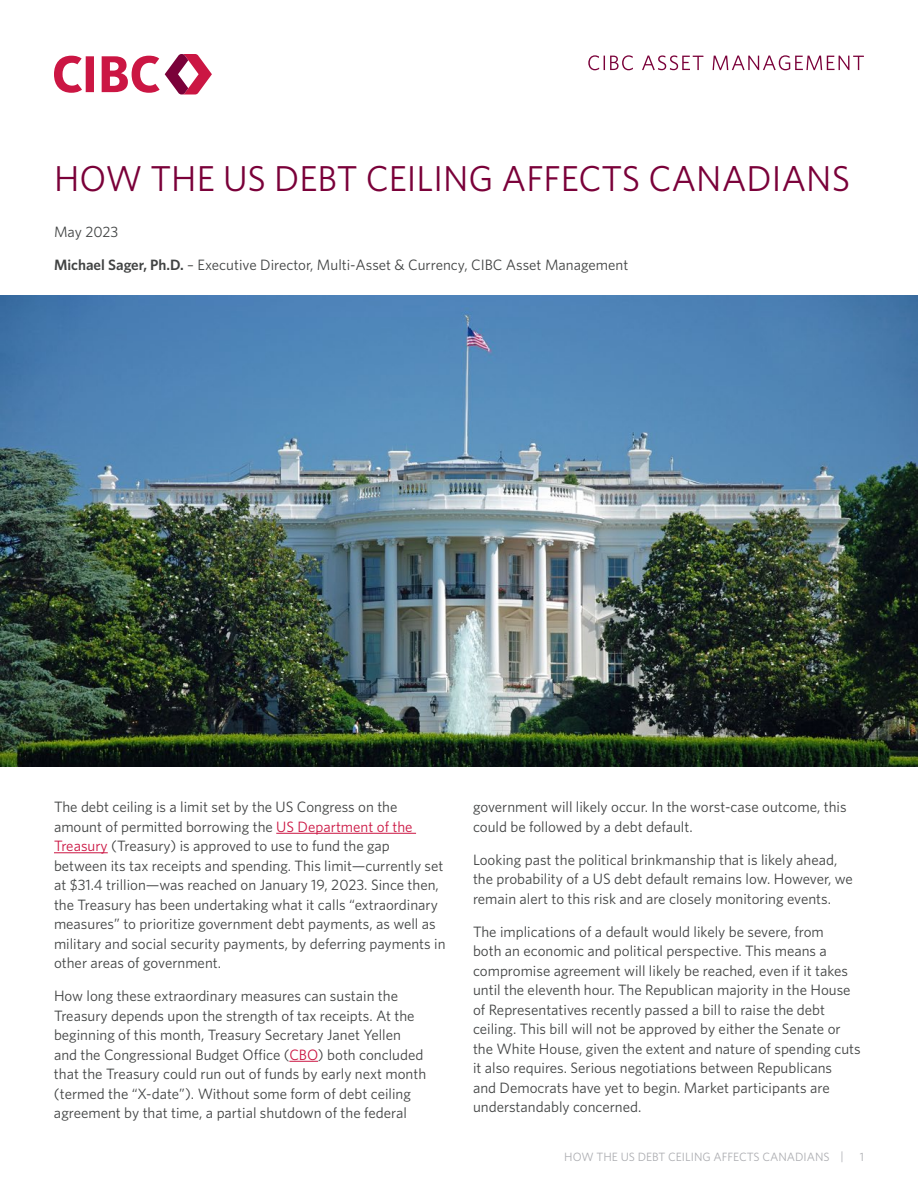
<style>
.page{position:relative;width:918px;height:1188px;background:#fff}
.page>*{position:absolute;margin:0;border:0;box-sizing:border-box;transform-origin:0 0}
.Header_H1{font:36px "Whitney";color:#7a0139}
.Body_P{font:15px/19.5px "Whitney";color:#414343}
.t1{font:12px "Whitney";color:#adaeb2}
.s1{font-weight:600}
.s2{color:#cb1643}
</style>
<div class="page">
<svg style="left:54px;top:54px;width:158px;height:40px"></svg>
<svg style="left:588px;top:55px;width:45px;height:15px"></svg>
<svg style="left:642px;top:55px;width:62px;height:15px"></svg>
<svg style="left:713px;top:55px;width:151px;height:15px"></svg>
<img style="left:0;top:296px;width:918px;height:470px">
<hr style="left:276px;top:833px;width:140px;height:1px;background:#cb1643">
<hr style="left:54px;top:852px;width:54px;height:1px;background:#cb1643">
<svg style="left:289px;top:1061px;width:29px;height:1px"></svg>
<h1 class="Header_H1" style="left:54px;top:154px;width:798px">HOW THE US DEBT CEILING AFFECTS CANADIANS</h1>
<p class="Body_P" style="left:54px;top:222px;width:66px">May 2023</p>
<p class="Body_P" style="left:54px;top:255px;width:576px"><span class="s1">Michael Sager, Ph.D.</span> – Executive Director, Multi-Asset &amp; Currency, CIBC Asset Management</p>
<p class="Body_P" style="left:54px;top:797px;width:393px">The debt ceiling is a limit set by the US Congress on the amount of permitted borrowing the <span class="s2">US Department of the Treasury</span> (Treasury) is approved to use to fund the gap between its tax receipts and spending. This limit—currently set at $31.4 trillion—was reached on January 19, 2023. Since then, the Treasury has been undertaking what it calls “extraordinary measures” to prioritize government debt payments, as well as military and social security payments, by deferring payments in other areas of government.</p>
<p class="Body_P" style="left:54px;top:986px;width:374px">How long these extraordinary measures can sustain the Treasury depends upon the strength of tax receipts. At the beginning of this month, Treasury Secretary Janet Yellen and the Congressional Budget Office (<span class="s2">CBO</span>) both concluded that the Treasury could run out of funds by early next month (termed the “X-date”). Without some form of debt ceiling agreement by that time, a partial shutdown of the federal</p>
<p class="Body_P" style="left:473px;top:797px;width:375px">government will likely occur. In the worst-case outcome, this could be followed by a debt default.</p>
<p class="Body_P" style="left:473px;top:849px;width:381px">Looking past the political brinkmanship that is likely ahead, the probability of a US debt default remains low. However, we remain alert to this risk and are closely monitoring events.</p>
<p class="Body_P" style="left:473px;top:921px;width:389px">The implications of a default would likely be severe, from<br>both an economic and political perspective. This means a compromise agreement will likely be reached, even if it takes until the eleventh hour. The Republican majority in the House of Representatives recently passed a bill to raise the debt ceiling. This bill will not be approved by either the Senate or the White House, given the extent and nature of spending cuts it also requires. Serious negotiations between Republicans<br>and Democrats have yet to begin. Market participants are understandably concerned.</p>
<p class="t1" style="left:564px;top:1149px;width:281px">HOW THE US DEBT CEILING AFFECTS CANADIANS |</p>
<p class="t1" style="left:860px;top:1149px;width:6px">1</p>
</div>
